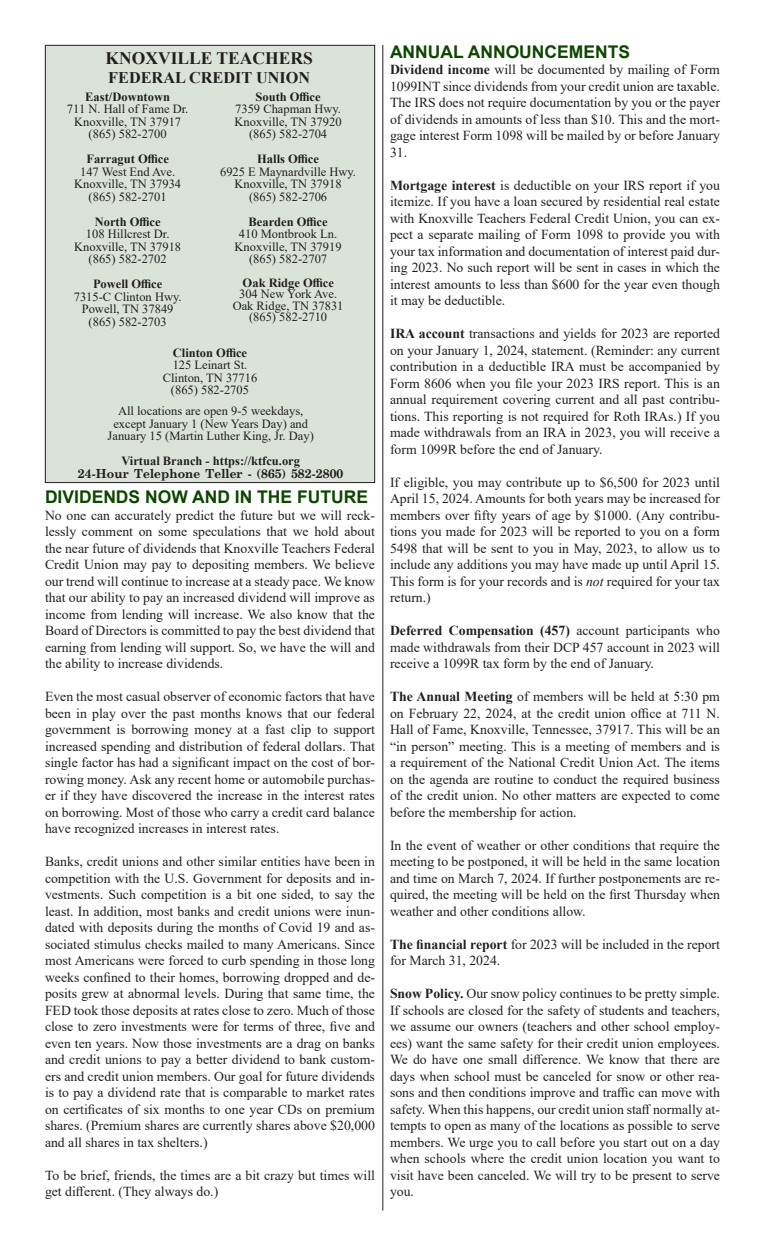
<style>
.page{position:relative;width:765px;height:1260px;background:#fff}
.page>*{position:absolute;margin:0;border:0;box-sizing:border-box;transform-origin:0 0}
.t1{font:700 17.5px "Arial";color:#0e4700}
.t2{font:700 17.5px "Times New Roman";color:#231f20}
.t3{font:700 16.25px "Times New Roman";color:#231f20}
.t4{font:13.75px/16.5px "Times New Roman";color:#231f20;text-align:justify}
.t5{font:12.5px "Times New Roman";color:#231f20}
.t6{font:700 12.5px "Times New Roman";color:#231f20}
.t7{font:700 12.5px "Schoolbook";color:#231f20}
.s1{font-weight:700}
.s2{font-style:italic}
</style>
<div class="page">
<hr style="left:382px;top:45px;width:1px;height:1166px;background:#231f20">
<div style="left:45px;top:45px;width:330px;height:438px;background:#dbe3d9"></div>
<div style="left:45px;top:45px;width:330px;height:438px;border:1px solid #231f20"></div>
<p class="t2" style="left:106px;top:45px;width:209px">KNOXVILLE TEACHERS</p>
<p class="t3" style="left:108px;top:66px;width:203px">FEDERAL CREDIT UNION</p>
<p class="t6" style="left:85px;top:88px;width:86px">East/Downtown</p>
<p class="t5" style="left:67px;top:100px;width:123px">711 N. Hall of Fame Dr.</p>
<p class="t5" style="left:74px;top:113px;width:109px">Knoxville, TN 37917</p>
<p class="t5" style="left:89px;top:125px;width:80px">(865) 582-2700</p>
<p class="t6" style="left:86px;top:150px;width:84px">Farragut Office</p>
<p class="t5" style="left:80px;top:163px;width:97px">147 West End Ave.</p>
<p class="t5" style="left:74px;top:175px;width:109px">Knoxville, TN 37934</p>
<p class="t5" style="left:89px;top:188px;width:80px">(865) 582-2701</p>
<p class="t6" style="left:95px;top:213px;width:67px">North Office</p>
<p class="t5" style="left:86px;top:225px;width:85px">108 Hillcrest Dr.</p>
<p class="t5" style="left:74px;top:238px;width:109px">Knoxville, TN 37918</p>
<p class="t5" style="left:89px;top:250px;width:80px">(865) 582-2702</p>
<p class="t6" style="left:93px;top:275px;width:71px">Powell Office</p>
<p class="t5" style="left:74px;top:288px;width:109px">7315-C Clinton Hwy.</p>
<p class="t5" style="left:82px;top:300px;width:93px">Powell, TN 37849</p>
<p class="t5" style="left:89px;top:313px;width:80px">(865) 582-2703</p>
<p class="t6" style="left:256px;top:88px;width:67px">South Office</p>
<p class="t5" style="left:235px;top:100px;width:107px">7359 Chapman Hwy.</p>
<p class="t5" style="left:235px;top:113px;width:109px">Knoxville, TN 37920</p>
<p class="t5" style="left:249px;top:125px;width:80px">(865) 582-2704</p>
<p class="t6" style="left:257px;top:150px;width:63px">Halls Office</p>
<p class="t5" style="left:220px;top:163px;width:137px">6925 E Maynardville Hwy.</p>
<p class="t5" style="left:235px;top:175px;width:109px">Knoxville, TN 37918</p>
<p class="t5" style="left:249px;top:188px;width:80px">(865) 582-2706</p>
<p class="t6" style="left:249px;top:213px;width:81px">Bearden Office</p>
<p class="t5" style="left:239px;top:225px;width:100px">410 Montbrook Ln.</p>
<p class="t5" style="left:235px;top:238px;width:109px">Knoxville, TN 37919</p>
<p class="t5" style="left:249px;top:250px;width:80px">(865) 582-2707</p>
<p class="t6" style="left:243px;top:274px;width:93px">Oak Ridge Office</p>
<p class="t5" style="left:239px;top:285px;width:100px">304 New York Ave.</p>
<p class="t5" style="left:233px;top:297px;width:112px">Oak Ridge, TN 37831</p>
<p class="t5" style="left:249px;top:308px;width:80px">(865) 582-2710</p>
<p class="t6" style="left:173px;top:343px;width:76px">Clinton Office</p>
<p class="t5" style="left:173px;top:356px;width:76px">125 Leinart St.</p>
<p class="t5" style="left:163px;top:369px;width:96px">Clinton, TN 37716</p>
<p class="t5" style="left:171px;top:381px;width:80px">(865) 582-2705</p>
<p class="t5" style="left:118px;top:402px;width:187px">All locations are open 9-5 weekdays,</p>
<p class="t5" style="left:113px;top:415px;width:196px">except January 1 (New Years Day) and</p>
<p class="t5" style="left:108px;top:427px;width:208px">January 15 (Martin Luther King, Jr. Day)</p>
<p class="t6" style="left:121px;top:452px;width:180px">Virtual Branch - https://ktfcu.org</p>
<p class="t7" style="left:78px;top:468px;width:267px">24-Hour Telephone Teller - (865) 582-2800</p>
<p class="t1" style="left:45px;top:485px;width:325px">DIVIDENDS NOW AND IN THE FUTURE</p>
<p class="t4" style="left:45px;top:506px;width:332px">No one can accurately predict the future but we will reck&shy;lessly comment on some speculations that we hold about the near future of dividends that Knoxville Teachers Federal Credit Union may pay to depositing members. We believe our trend will continue to increase at a steady pace. We know that our ability to pay an increased dividend will improve as income from lending will increase. We also know that the Board of Directors is committed to pay the best dividend that earning from lending will support. So, we have the will and the ability to increase dividends.</p>
<p class="t4" style="left:45px;top:688px;width:332px">Even the most casual observer of economic factors that have been in play over the past months knows that our federal government is borrowing money at a fast clip to support increased spending and distribution of federal dollars. That single factor has had a significant impact on the cost of bor&shy;rowing money. Ask any recent home or automobile purchas&shy;er if they have discovered the increase in the interest rates on borrowing. Most of those who carry a credit card balance have recognized increases in interest rates.</p>
<p class="t4" style="left:45px;top:853px;width:332px">Banks, credit unions and other similar entities have been in competition with the U.S. Government for deposits and in&shy;vestments. Such competition is a bit one sided, to say the least. In addition, most banks and credit unions were inun&shy;dated with deposits during the months of Covid 19 and as&shy;sociated stimulus checks mailed to many Americans. Since most Americans were forced to curb spending in those long weeks confined to their homes, borrowing dropped and de&shy;posits grew at abnormal levels. During that same time, the FED took those deposits at rates close to zero. Much of those close to zero investments were for terms of three, five and even ten years. Now those investments are a drag on banks and credit unions to pay a better dividend to bank custom&shy;ers and credit union members. Our goal for future dividends is to pay a dividend rate that is comparable to market rates on certificates of six months to one year CDs on premium shares. (Premium shares are currently shares above $20,000 and all shares in tax shelters.)</p>
<p class="t4" style="left:45px;top:1166px;width:332px">To be brief, friends, the times are a bit crazy but times will get different. (They always do.)</p>
<p class="t1" style="left:390px;top:39px;width:242px">ANNUAL ANNOUNCEMENTS</p>
<p class="t4" style="left:390px;top:61px;width:332px"><span class="s1">Dividend income</span> will be documented by mailing of Form 1099INT since dividends from your credit union are taxable.<br>The IRS does not require documentation by you or the payer of dividends in amounts of less than $10. This and the mort&shy;gage interest Form 1098 will be mailed by or before January 31.</p>
<p class="t4" style="left:390px;top:176px;width:332px"><span class="s1">Mortgage interest</span> is deductible on your IRS report if you itemize. If you have a loan secured by residential real estate with Knoxville Teachers Federal Credit Union, you can ex&shy;pect a separate mailing of Form 1098 to provide you with your tax information and documentation of interest paid dur&shy;ing 2023. No such report will be sent in cases in which the interest amounts to less than $600 for the year even though it may be deductible.</p>
<p class="t4" style="left:390px;top:325px;width:332px"><span class="s1">IRA account</span> transactions and yields for 2023 are reported on your January 1, 2024, statement. (Reminder: any current contribution in a deductible IRA must be accompanied by Form 8606 when you file your 2023 IRS report. This is an annual requirement covering current and all past contribu&shy;tions. This reporting is not required for Roth IRAs.) If you made withdrawals from an IRA in 2023, you will receive a form 1099R before the end of January.</p>
<p class="t4" style="left:390px;top:473px;width:332px">If eligible, you may contribute up to $6,500 for 2023 until April 15, 2024. Amounts for both years may be increased for members over fifty years of age by $1000. (Any contribu&shy;tions you made for 2023 will be reported to you on a form 5498 that will be sent to you in May, 2023, to allow us to include any additions you may have made up until April 15.<br>This form is for your records and is <span class="s2">not</span> required for your tax return.)</p>
<p class="t4" style="left:390px;top:622px;width:331px"><span class="s1">Deferred Compensation (457)</span> account participants who made withdrawals from their DCP 457 account in 2023 will receive a 1099R tax form by the end of January.</p>
<p class="t4" style="left:390px;top:688px;width:332px"><span class="s1">The Annual Meeting</span> of members will be held at 5:30 pm on February 22, 2024, at the credit union office at 711 N.<br>Hall of Fame, Knoxville, Tennessee, 37917. This will be an “in person” meeting. This is a meeting of members and is a requirement of the National Credit Union Act. The items on the agenda are routine to conduct the required business of the credit union. No other matters are expected to come before the membership for action.</p>
<p class="t4" style="left:390px;top:836px;width:331px">In the event of weather or other conditions that require the meeting to be postponed, it will be held in the same location and time on March 7, 2024. If further postponements are re&shy;quired, the meeting will be held on the first Thursday when weather and other conditions allow.</p>
<p class="t4" style="left:390px;top:935px;width:331px"><span class="s1">The financial report</span> for 2023 will be included in the report for March 31, 2024.</p>
<p class="t4" style="left:390px;top:985px;width:332px"><span class="s1">Snow Policy.</span> Our snow policy continues to be pretty simple.<br>If schools are closed for the safety of students and teachers, we assume our owners (teachers and other school employ&shy;ees) want the same safety for their credit union employees.<br>We do have one small difference. We know that there are days when school must be canceled for snow or other rea&shy;sons and then conditions improve and traffic can move with safety. When this happens, our credit union staff normally at&shy;tempts to open as many of the locations as possible to serve members. We urge you to call before you start out on a day when schools where the credit union location you want to visit have been canceled. We will try to be present to serve you.</p>
</div>
